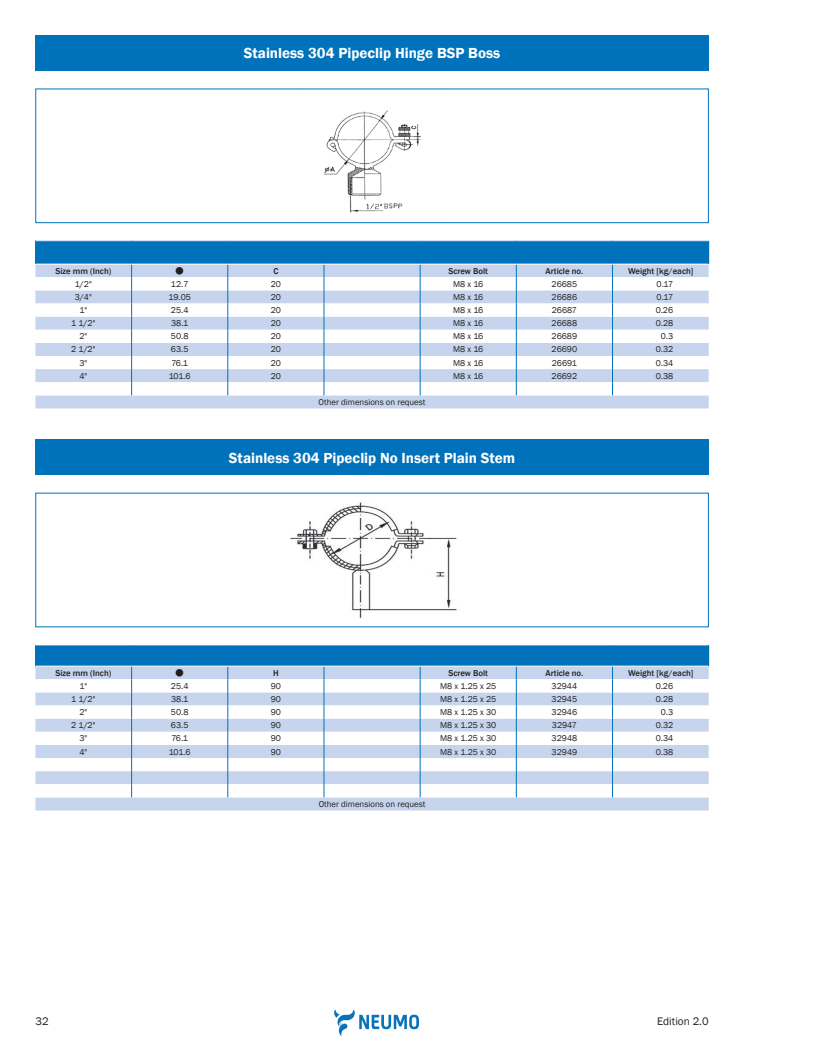
<style>
.page{position:relative;width:815px;height:1053px;background:#fff}
.page>*{position:absolute;margin:0;border:0;box-sizing:border-box;transform-origin:0 0}
.t1{font:600 15px "Franklin Gothic";color:#fff}
.t2{font:11.25px "Franklin Gothic";color:#231f20}
.t3{font:8.75px "Franklin Gothic";color:#231f20}
.t4{font:500 8.75px "Franklin Gothic";color:#231f20}
.t5{font:7.5px "Webdings";color:#231f20}
</style>
<div class="page">
<svg style="left:334px;top:1010px;width:85px;height:26px"></svg>
<div style="left:35px;top:35px;width:674px;height:36px;background:#0072bc"></div>
<div style="left:35px;top:439px;width:674px;height:36px;background:#0072bc"></div>
<div style="left:35px;top:241px;width:674px;height:23px;background:#0072bc"></div>
<div style="left:35px;top:265px;width:674px;height:143px;background:#c6d5ed"></div>
<svg style="left:35px;top:277px;width:674px;height:118px"></svg>
<svg style="left:131px;top:265px;width:1px;height:130px"></svg>
<svg style="left:227px;top:265px;width:1px;height:130px"></svg>
<svg style="left:324px;top:265px;width:1px;height:130px"></svg>
<svg style="left:420px;top:265px;width:1px;height:130px"></svg>
<svg style="left:516px;top:265px;width:1px;height:130px"></svg>
<svg style="left:612px;top:265px;width:1px;height:130px"></svg>
<div style="left:35px;top:644px;width:674px;height:22px;background:#0072bc"></div>
<svg style="left:35px;top:666px;width:674px;height:144px;background:#c8d6ed"></svg>
<svg style="left:35px;top:679px;width:674px;height:118px"></svg>
<svg style="left:131px;top:666px;width:1px;height:131px"></svg>
<svg style="left:227px;top:666px;width:1px;height:131px"></svg>
<svg style="left:324px;top:666px;width:1px;height:131px"></svg>
<svg style="left:420px;top:666px;width:1px;height:131px"></svg>
<svg style="left:516px;top:666px;width:1px;height:131px"></svg>
<svg style="left:612px;top:666px;width:1px;height:131px"></svg>
<hr style="left:35px;top:644px;width:97px;height:1px;background:#fff">
<hr style="left:132px;top:644px;width:96px;height:1px;background:#fff">
<hr style="left:228px;top:644px;width:96px;height:1px;background:#fff">
<hr style="left:324px;top:644px;width:96px;height:1px;background:#fff">
<hr style="left:420px;top:644px;width:96px;height:1px;background:#fff">
<hr style="left:516px;top:644px;width:96px;height:1px;background:#fff">
<hr style="left:612px;top:644px;width:97px;height:1px;background:#fff">
<hr style="left:35px;top:665px;width:97px;height:1px;background:#fff">
<hr style="left:132px;top:665px;width:96px;height:1px;background:#fff">
<hr style="left:228px;top:665px;width:96px;height:1px;background:#fff">
<hr style="left:324px;top:665px;width:96px;height:1px;background:#fff">
<hr style="left:420px;top:665px;width:96px;height:1px;background:#fff">
<hr style="left:516px;top:665px;width:96px;height:1px;background:#fff">
<hr style="left:612px;top:665px;width:97px;height:1px;background:#fff">
<div style="left:35px;top:89px;width:674px;height:134px;border:1px solid #0072bc"></div>
<img style="left:323px;top:110px;width:98px;height:103px">
<img style="left:290px;top:502px;width:167px;height:116px">
<h1 class="t1" style="left:244px;top:44px;width:258px">Stainless 304 Pipeclip Hinge BSP Boss</h1>
<p class="t4" style="left:55px;top:265px;width:58px">Size mm (Inch)</p>
<p class="t5" style="left:176px;top:267px;width:9px">■</p>
<p class="t4" style="left:273px;top:265px;width:7px">C</p>
<p class="t4" style="left:448px;top:265px;width:41px">Screw Bolt</p>
<p class="t4" style="left:546px;top:265px;width:39px">Article no.</p>
<p class="t4" style="left:628px;top:265px;width:67px">Weight [kg/each]</p>
<p class="t3" style="left:75px;top:278px;width:18px">1/2"</p>
<p class="t3" style="left:171px;top:278px;width:19px">12.7</p>
<p class="t3" style="left:271px;top:278px;width:12px">20</p>
<p class="t3" style="left:453px;top:278px;width:32px">M8 x 16</p>
<p class="t3" style="left:552px;top:278px;width:27px">26685</p>
<p class="t3" style="left:657px;top:278px;width:18px">0.17</p>
<p class="t3" style="left:75px;top:291px;width:18px">3/4"</p>
<p class="t3" style="left:168px;top:291px;width:24px">19.05</p>
<p class="t3" style="left:271px;top:291px;width:12px">20</p>
<p class="t3" style="left:453px;top:291px;width:32px">M8 x 16</p>
<p class="t3" style="left:552px;top:291px;width:27px">26686</p>
<p class="t3" style="left:657px;top:291px;width:18px">0.17</p>
<p class="t3" style="left:79px;top:305px;width:9px">1"</p>
<p class="t3" style="left:171px;top:305px;width:19px">25.4</p>
<p class="t3" style="left:271px;top:305px;width:12px">20</p>
<p class="t3" style="left:453px;top:305px;width:32px">M8 x 16</p>
<p class="t3" style="left:552px;top:305px;width:27px">26687</p>
<p class="t3" style="left:656px;top:305px;width:19px">0.26</p>
<p class="t3" style="left:71px;top:318px;width:26px">1 1/2"</p>
<p class="t3" style="left:171px;top:318px;width:19px">38.1</p>
<p class="t3" style="left:271px;top:318px;width:12px">20</p>
<p class="t3" style="left:453px;top:318px;width:32px">M8 x 16</p>
<p class="t3" style="left:552px;top:318px;width:27px">26688</p>
<p class="t3" style="left:656px;top:318px;width:19px">0.28</p>
<p class="t3" style="left:79px;top:331px;width:9px">2"</p>
<p class="t3" style="left:171px;top:331px;width:19px">50.8</p>
<p class="t3" style="left:271px;top:331px;width:12px">20</p>
<p class="t3" style="left:453px;top:331px;width:32px">M8 x 16</p>
<p class="t3" style="left:552px;top:331px;width:27px">26689</p>
<p class="t3" style="left:661px;top:331px;width:14px">0.3</p>
<p class="t3" style="left:71px;top:344px;width:26px">2 1/2"</p>
<p class="t3" style="left:171px;top:344px;width:19px">63.5</p>
<p class="t3" style="left:271px;top:344px;width:12px">20</p>
<p class="t3" style="left:453px;top:344px;width:32px">M8 x 16</p>
<p class="t3" style="left:552px;top:344px;width:27px">26690</p>
<p class="t3" style="left:656px;top:344px;width:19px">0.32</p>
<p class="t3" style="left:79px;top:357px;width:9px">3"</p>
<p class="t3" style="left:171px;top:357px;width:18px">76.1</p>
<p class="t3" style="left:271px;top:357px;width:12px">20</p>
<p class="t3" style="left:453px;top:357px;width:32px">M8 x 16</p>
<p class="t3" style="left:552px;top:357px;width:27px">26691</p>
<p class="t3" style="left:656px;top:357px;width:19px">0.34</p>
<p class="t3" style="left:79px;top:370px;width:9px">4"</p>
<p class="t3" style="left:169px;top:370px;width:24px">101.6</p>
<p class="t3" style="left:271px;top:370px;width:12px">20</p>
<p class="t3" style="left:453px;top:370px;width:32px">M8 x 16</p>
<p class="t3" style="left:552px;top:370px;width:27px">26692</p>
<p class="t3" style="left:656px;top:370px;width:19px">0.38</p>
<p class="t3" style="left:319px;top:396px;width:108px">Other dimensions on request</p>
<h1 class="t1" style="left:229px;top:448px;width:288px">Stainless 304 Pipeclip No Insert Plain Stem</h1>
<p class="t4" style="left:55px;top:667px;width:58px">Size mm (Inch)</p>
<p class="t5" style="left:176px;top:669px;width:9px">■</p>
<p class="t4" style="left:273px;top:667px;width:7px">H</p>
<p class="t4" style="left:448px;top:667px;width:41px">Screw Bolt</p>
<p class="t4" style="left:546px;top:667px;width:39px">Article no.</p>
<p class="t4" style="left:628px;top:667px;width:67px">Weight [kg/each]</p>
<p class="t3" style="left:79px;top:680px;width:9px">1"</p>
<p class="t3" style="left:171px;top:680px;width:19px">25.4</p>
<p class="t3" style="left:271px;top:680px;width:12px">90</p>
<p class="t3" style="left:440px;top:680px;width:58px">M8 x 1.25 x 25</p>
<p class="t3" style="left:552px;top:680px;width:27px">32944</p>
<p class="t3" style="left:656px;top:680px;width:19px">0.26</p>
<p class="t3" style="left:71px;top:693px;width:26px">1 1/2"</p>
<p class="t3" style="left:171px;top:693px;width:19px">38.1</p>
<p class="t3" style="left:271px;top:693px;width:12px">90</p>
<p class="t3" style="left:440px;top:693px;width:58px">M8 x 1.25 x 25</p>
<p class="t3" style="left:552px;top:693px;width:27px">32945</p>
<p class="t3" style="left:656px;top:693px;width:19px">0.28</p>
<p class="t3" style="left:79px;top:706px;width:9px">2"</p>
<p class="t3" style="left:171px;top:706px;width:19px">50.8</p>
<p class="t3" style="left:271px;top:706px;width:12px">90</p>
<p class="t3" style="left:440px;top:706px;width:58px">M8 x 1.25 x 30</p>
<p class="t3" style="left:552px;top:706px;width:27px">32946</p>
<p class="t3" style="left:661px;top:706px;width:14px">0.3</p>
<p class="t3" style="left:71px;top:719px;width:26px">2 1/2"</p>
<p class="t3" style="left:171px;top:719px;width:19px">63.5</p>
<p class="t3" style="left:271px;top:719px;width:12px">90</p>
<p class="t3" style="left:440px;top:719px;width:58px">M8 x 1.25 x 30</p>
<p class="t3" style="left:552px;top:719px;width:27px">32947</p>
<p class="t3" style="left:656px;top:719px;width:19px">0.32</p>
<p class="t3" style="left:79px;top:733px;width:9px">3"</p>
<p class="t3" style="left:171px;top:733px;width:18px">76.1</p>
<p class="t3" style="left:271px;top:733px;width:12px">90</p>
<p class="t3" style="left:440px;top:733px;width:58px">M8 x 1.25 x 30</p>
<p class="t3" style="left:552px;top:733px;width:27px">32948</p>
<p class="t3" style="left:656px;top:733px;width:19px">0.34</p>
<p class="t3" style="left:79px;top:746px;width:9px">4"</p>
<p class="t3" style="left:169px;top:746px;width:24px">101.6</p>
<p class="t3" style="left:271px;top:746px;width:12px">90</p>
<p class="t3" style="left:440px;top:746px;width:58px">M8 x 1.25 x 30</p>
<p class="t3" style="left:552px;top:746px;width:27px">32949</p>
<p class="t3" style="left:656px;top:746px;width:19px">0.38</p>
<p class="t3" style="left:319px;top:798px;width:108px">Other dimensions on request</p>
<p class="t2" style="left:35px;top:1014px;width:15px">32</p>
<p class="t2" style="left:657px;top:1014px;width:53px">Edition 2.0</p>
</div>
